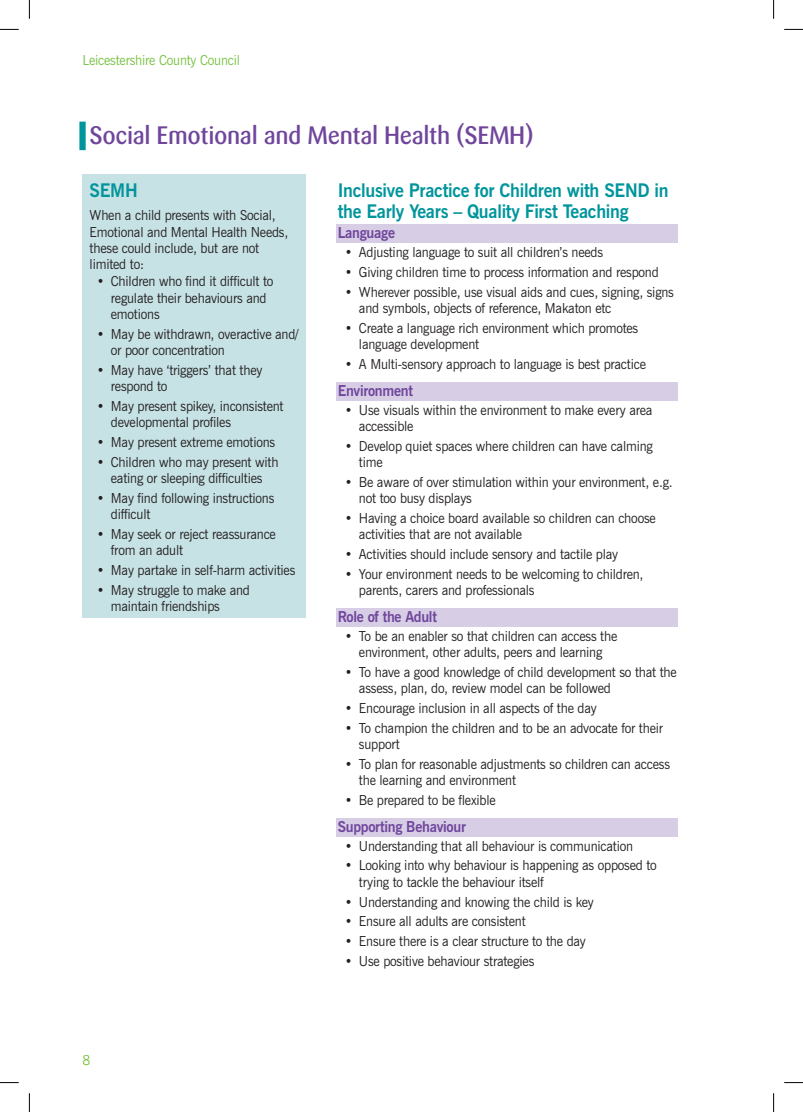
<style>
.page{position:relative;width:803px;height:1112px;background:#fff}
.page>*{position:absolute;margin:0;border:0;box-sizing:border-box;transform-origin:0 0}
.t1{font:500 25px "Sari";letter-spacing:-.015em;color:#70469c;scale:.95 1}
.t2{font:700 18.75px/21.2px "News Gothic BT";letter-spacing:-.015em;color:#00959c;scale:.95 1}
.t3{font:700 15px "News Gothic BT";letter-spacing:-.02em;color:#70469c;scale:.95 1}
.t4{font:13.75px/16.2px "News Gothic BT";letter-spacing:-.015em;color:#231f20;scale:.95 1}
.t5{font:13.75px "News Gothic BT";letter-spacing:-.015em;color:#79c142;scale:.95 1}
</style>
<div class="page">
<div style="left:79px;top:122px;width:7px;height:28px;background:#00959c"></div>
<div style="left:83px;top:175px;width:223px;height:443px;background:#c7e2e5"></div>
<div style="left:337px;top:224px;width:341px;height:19px;background:#d7cee6"></div>
<div style="left:337px;top:382px;width:341px;height:18px;background:#d7cee6"></div>
<div style="left:337px;top:607px;width:341px;height:19px;background:#d7cee6"></div>
<div style="left:337px;top:817px;width:341px;height:19px;background:#d7cee6"></div>
<svg style="left:0;top:29px;width:19px;height:1px"></svg>
<svg style="left:784px;top:29px;width:19px;height:1px"></svg>
<svg style="left:0;top:1082px;width:19px;height:1px"></svg>
<svg style="left:784px;top:1082px;width:19px;height:1px"></svg>
<svg style="left:29px;top:0;width:1px;height:19px"></svg>
<svg style="left:29px;top:1093px;width:1px;height:18px"></svg>
<svg style="left:773px;top:0;width:1px;height:19px"></svg>
<svg style="left:773px;top:1093px;width:1px;height:18px"></svg>
<p class="t5" style="left:83px;top:52px;width:167px">Leicestershire County Council</p>
<h2 class="t1" style="left:90px;top:120px;width:469px">Social Emotional and Mental Health (SEMH)</h2>
<p class="t2" style="left:90px;top:179px;width:52px">SEMH</p>
<p class="t4" style="left:90px;top:207px;width:211px">When a child presents with Social,<br>Emotional and Mental Health Needs, these could include, but are not limited to:</p>
<p class="t4" style="left:111px;top:273px;width:173px;text-indent:-14px">• Children who find it difficult to regulate their behaviours and emotions</p>
<p class="t4" style="left:111px;top:325px;width:199px;text-indent:-14px">• May be withdrawn, overactive and/ or poor concentration</p>
<p class="t4" style="left:111px;top:361px;width:161px;text-indent:-14px">• May have ‘triggers’ that they respond to</p>
<p class="t4" style="left:111px;top:397px;width:183px;text-indent:-14px">• May present spikey, inconsistent developmental profiles</p>
<p class="t4" style="left:97px;top:433px;width:189px">• May present extreme emotions</p>
<p class="t4" style="left:97px;top:453px;width:193px;text-align:center">• Children who may present with eating or sleeping difficulties</p>
<p class="t4" style="left:111px;top:489px;width:174px;text-indent:-14px">• May find following instructions difficult</p>
<p class="t4" style="left:111px;top:525px;width:175px;text-indent:-14px">• May seek or reject reassurance from an adult</p>
<p class="t4" style="left:97px;top:561px;width:211px">• May partake in self-harm activities</p>
<p class="t4" style="left:111px;top:581px;width:148px;text-indent:-14px">• May struggle to make and maintain friendships</p>
<p class="t2" style="left:338px;top:179px;width:350px">Inclusive Practice for Children with SEND in the Early Years – Quality First Teaching</p>
<p class="t3" style="left:338px;top:223px;width:62px">Language</p>
<p class="t4" style="left:345px;top:244px;width:273px">• Adjusting language to suit all children’s needs</p>
<p class="t4" style="left:345px;top:263px;width:332px">• Giving children time to process information and respond</p>
<p class="t4" style="left:359px;top:283px;width:333px;text-indent:-14px">• Wherever possible, use visual aids and cues, signing, signs and symbols, objects of reference, Makaton etc</p>
<p class="t4" style="left:359px;top:319px;width:295px;text-indent:-14px">• Create a language rich environment which promotes language development</p>
<p class="t4" style="left:345px;top:355px;width:318px">• A Multi-sensory approach to language is best practice</p>
<p class="t3" style="left:338px;top:381px;width:81px">Environment</p>
<p class="t4" style="left:359px;top:401px;width:310px;text-indent:-14px">• Use visuals within the environment to make every area accessible</p>
<p class="t4" style="left:359px;top:437px;width:311px;text-indent:-14px">• Develop quiet spaces where children can have calming time</p>
<p class="t4" style="left:359px;top:473px;width:332px;text-indent:-14px">• Be aware of over stimulation within your environment, e.g. not too busy displays</p>
<p class="t4" style="left:359px;top:509px;width:314px;text-indent:-14px">• Having a choice board available so children can choose activities that are not available</p>
<p class="t4" style="left:345px;top:545px;width:289px">• Activities should include sensory and tactile play</p>
<p class="t4" style="left:359px;top:565px;width:301px;text-indent:-14px">• Your environment needs to be welcoming to children, parents, carers and professionals</p>
<p class="t3" style="left:338px;top:607px;width:106px">Role of the Adult</p>
<p class="t4" style="left:345px;top:627px;width:288px;text-align:center">• To be an enabler so that children can access the environment, other adults, peers and learning</p>
<p class="t4" style="left:359px;top:663px;width:336px;text-indent:-14px">• To have a good knowledge of child development so that the assess, plan, do, review model can be followed</p>
<p class="t4" style="left:345px;top:699px;width:267px">• Encourage inclusion in all aspects of the day</p>
<p class="t4" style="left:359px;top:719px;width:322px;text-indent:-14px">• To champion the children and to be an advocate for their support</p>
<p class="t4" style="left:359px;top:755px;width:329px;text-indent:-14px">• To plan for reasonable adjustments so children can access the learning and environment</p>
<p class="t4" style="left:345px;top:791px;width:160px">• Be prepared to be flexible</p>
<p class="t3" style="left:338px;top:817px;width:137px">Supporting Behaviour</p>
<p class="t4" style="left:345px;top:837px;width:305px">• Understanding that all behaviour is communication</p>
<p class="t4" style="left:359px;top:857px;width:315px;text-indent:-14px">• Looking into why behaviour is happening as opposed to trying to tackle the behaviour itself</p>
<p class="t4" style="left:345px;top:893px;width:264px">• Understanding and knowing the child is key</p>
<p class="t4" style="left:345px;top:912px;width:192px">• Ensure all adults are consistent</p>
<p class="t4" style="left:345px;top:932px;width:255px">• Ensure there is a clear structure to the day</p>
<p class="t4" style="left:345px;top:952px;width:201px">• Use positive behaviour strategies</p>
<p class="t5" style="left:83px;top:1051px;width:10px">8</p>
</div>
